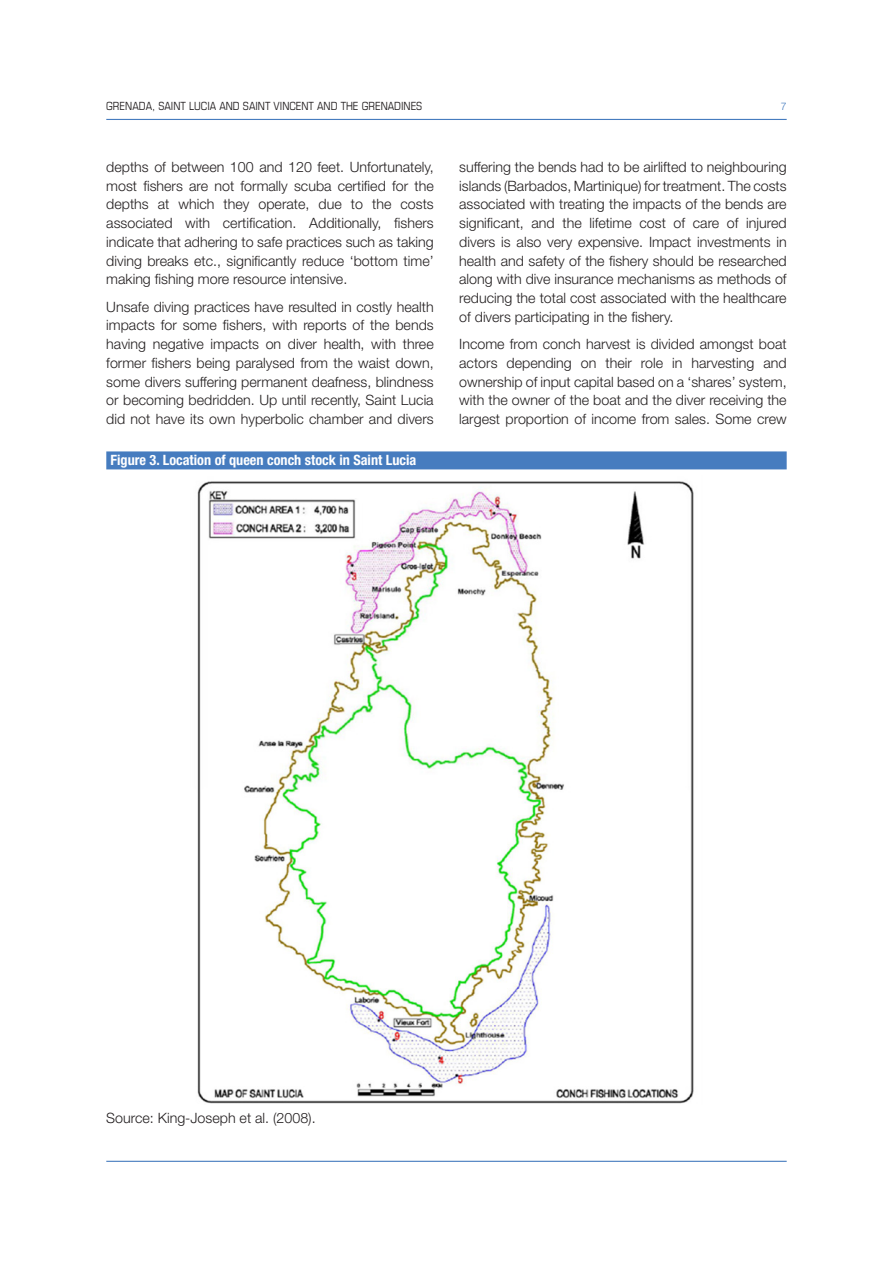
<style>
.page{position:relative;width:893px;height:1263px;background:#fff}
.page>*{position:absolute;margin:0;border:0;box-sizing:border-box;transform-origin:0 0}
.TEXTE_Light{font:300 14.25px/18.8px "Helvetica Neue LT Std";color:#231f20;text-align:justify}
.TITRE_TABLEAU_1_lign{font:700 condensed 14.25px "Helvetica Neue LT Std";color:#fff}
.t1{font:condensed 11.25px "Eurostile LT Std";color:#231f20}
.t2{font:300 10.5px "Helvetica Neue LT Std";color:#467cbf}
</style>
<div class="page">
<hr style="left:106px;top:119px;width:681px;height:1px;background:#467cbf">
<hr style="left:106px;top:1161px;width:681px;height:1px;background:#467cbf">
<div style="left:106px;top:451px;width:681px;height:18px;background:#467cbf"></div>
<img style="left:197px;top:481px;width:497px;height:623px">
<p class="t1" style="left:106px;top:100px;width:318px">GRENADA, SAINT LUCIA AND SAINT VINCENT AND THE GRENADINES</p>
<p class="t2" style="left:781px;top:99px;width:7px">7</p>
<p class="TEXTE_Light" style="left:106px;top:157px;width:329px">depths of between 100 and 120 feet. Unfortunately, most fishers are not formally scuba certified for the depths at which they operate, due to the costs associated with certification. Additionally, fishers indicate that adhering to safe practices such as taking diving breaks etc., significantly reduce ‘bottom time’ making fishing more resource intensive.</p>
<p class="TEXTE_Light" style="left:106px;top:297px;width:329px">Unsafe diving practices have resulted in costly health impacts for some fishers, with reports of the bends having negative impacts on diver health, with three former fishers being paralysed from the waist down, some divers suffering permanent deafness, blindness or becoming bedridden. Up until recently, Saint Lucia did not have its own hyperbolic chamber and divers</p>
<p class="TITRE_TABLEAU_1_lign" style="left:111px;top:451px;width:307px">Figure 3. Location of queen conch stock in Saint Lucia</p>
<p class="TEXTE_Light" style="left:459px;top:157px;width:329px">suffering the bends had to be airlifted to neighbouring islands (Barbados, Martinique) for treatment. The costs associated with treating the impacts of the bends are significant, and the lifetime cost of care of injured divers is also very expensive. Impact investments in health and safety of the fishery should be researched along with dive insurance mechanisms as methods of reducing the total cost associated with the healthcare of divers participating in the fishery.</p>
<p class="TEXTE_Light" style="left:459px;top:334px;width:329px">Income from conch harvest is divided amongst boat actors depending on their role in harvesting and ownership of input capital based on a ‘shares’ system, with the owner of the boat and the diver receiving the largest proportion of income from sales. Some crew</p>
<p class="TEXTE_Light" style="left:106px;top:1108px;width:211px">Source: King-Joseph et al. (2008).</p>
</div>
